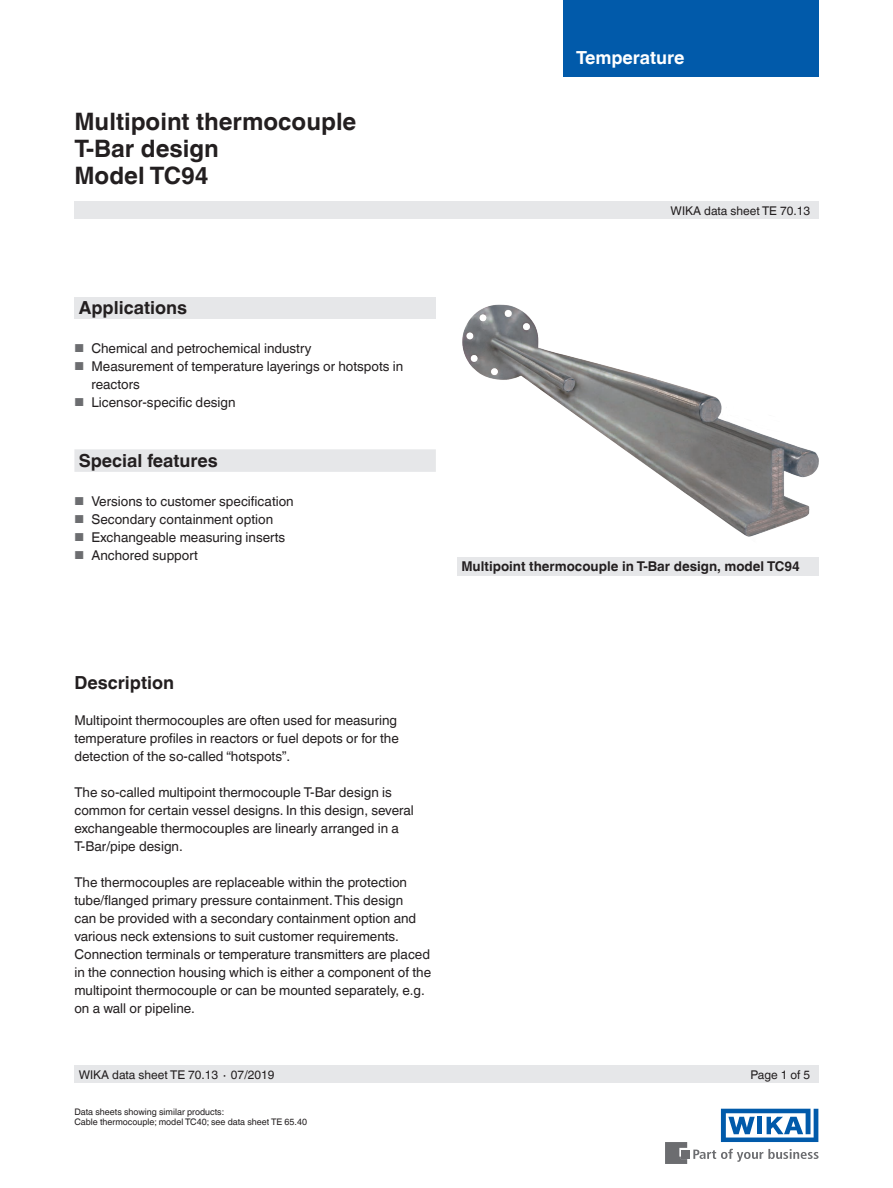
<style>
.page{position:relative;width:893px;height:1188px;background:#fff}
.page>*{position:absolute;margin:0;border:0;box-sizing:border-box;transform-origin:0 0}
.t1{font:700 24px/27px "Helvetica World";color:#231f20}
.t2{font:700 18px "Helvetica World";color:#231f20}
.t3{font:700 18px "Helvetica World";color:#fff}
.t4{font:13.5px/18px "Helvetica World";color:#231f20}
.t5{font:700 13.5px "Helvetica World";color:#231f20}
.t6{font:12px "Helvetica World";color:#231f20}
.t7{font:9px/10.5px "Helvetica World";color:#231f20}
.s1{font-size:11.55px;color:#6c6d70}
</style>
<div class="page">
<div style="left:74px;top:297px;width:362px;height:22px;background:#e6e7e9"></div>
<div style="left:74px;top:202px;width:745px;height:17px;background:#e6e7e9"></div>
<div style="left:74px;top:1066px;width:745px;height:17px;background:#e6e7e9"></div>
<svg style="left:693px;top:1149px;width:126px;height:13px"></svg>
<div style="left:682px;top:1150px;width:8px;height:8px;background:#6c6d70"></div>
<svg style="left:665px;top:1142px;width:22px;height:22px"></svg>
<svg style="left:721px;top:1109px;width:97px;height:33px"></svg>
<div style="left:563px;top:0;width:256px;height:77px;background:#015aaa"></div>
<img style="left:462px;top:304px;width:357px;height:233px">
<div style="left:457px;top:557px;width:361px;height:18px;background:#e6e7e9"></div>
<div style="left:74px;top:449px;width:362px;height:23px;background:#e6e7e9"></div>
<h1 class="t1" style="left:74px;top:108px;width:283px">Multipoint thermocouple<br>T-Bar design<br>Model TC94</h1>
<h2 class="t2" style="left:79px;top:297px;width:110px">Applications</h2>
<p class="t4" style="left:74px;top:339px;width:239px"><span class="s1">■</span> Chemical and petrochemical industry</p>
<p class="t4" style="left:91px;top:357px;width:313px;text-indent:-17px"><span class="s1">■</span> Measurement of temperature layerings or hotspots in reactors</p>
<p class="t4" style="left:74px;top:393px;width:163px"><span class="s1">■</span> Licensor-specific design</p>
<h2 class="t2" style="left:79px;top:450px;width:141px">Special features</h2>
<p class="t4" style="left:74px;top:492px;width:221px"><span class="s1">■</span> Versions to customer specification</p>
<p class="t4" style="left:74px;top:510px;width:200px"><span class="s1">■</span> Secondary containment option</p>
<p class="t4" style="left:74px;top:528px;width:212px"><span class="s1">■</span> Exchangeable measuring inserts</p>
<p class="t4" style="left:74px;top:546px;width:125px"><span class="s1">■</span> Anchored support</p>
<h2 class="t3" style="left:576px;top:47px;width:110px">Temperature</h2>
<p class="t6" style="left:671px;top:204px;width:141px">WIKA data sheet TE 70.13</p>
<p class="t5" style="left:461px;top:558px;width:340px">Multipoint thermocouple in T-Bar design, model TC94</p>
<h2 class="t2" style="left:74px;top:672px;width:101px">Description</h2>
<p class="t4" style="left:74px;top:711px;width:326px">Multipoint thermocouples are often used for measuring temperature profiles in reactors or fuel depots or for the detection of the so-called “hotspots”.</p>
<p class="t4" style="left:74px;top:783px;width:341px">The so-called multipoint thermocouple T-Bar design is common for certain vessel designs. In this design, several exchangeable thermocouples are linearly arranged in a T-Bar/pipe design.</p>
<p class="t4" style="left:74px;top:873px;width:358px">The thermocouples are replaceable within the protection tube/flanged primary pressure containment. This design<br>can be provided with a secondary containment option and various neck extensions to suit customer requirements.<br>Connection terminals or temperature transmitters are placed in the connection housing which is either a component of the multipoint thermocouple or can be mounted separately, e.g. on a wall or pipeline.</p>
<p class="t6" style="left:79px;top:1068px;width:197px">WIKA data sheet TE 70.13 ∙ 07/2019</p>
<p class="t6" style="left:751px;top:1068px;width:61px">Page 1 of 5</p>
<p class="t7" style="left:74px;top:1107px;width:234px">Data sheets showing similar products:<br>Cable thermocouple; model TC40; see data sheet TE 65.40</p>
</div>
